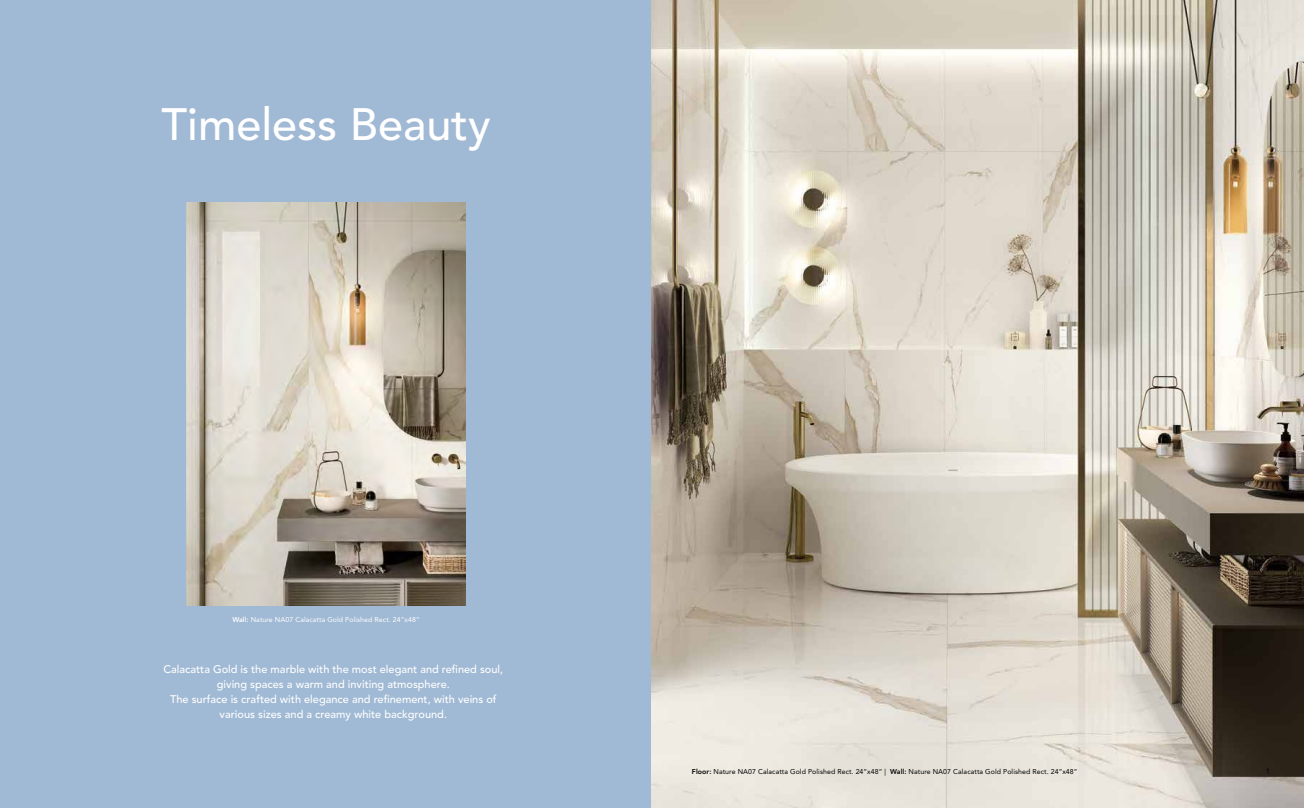
<style>
.page{position:relative;width:1304px;height:808px;background:#fff}
.page>*{position:absolute;margin:0;border:0;box-sizing:border-box;transform-origin:0 0}
.t1{font:500 45px "Avenir LT Std";color:#fff}
.t2{font:500 11px/15px "Avenir LT Std";color:#fff;text-align:center}
.t3{font:8px "Avenir LT Std";color:#000}
.t4{font:7px "Avenir LT Std";letter-spacing:.01em;color:#000}
.t5{font:7px "Avenir LT Std";letter-spacing:.01em;color:#fff}
.s1{font-weight:800}
</style>
<div class="page">
<div style="left:0;top:0;width:652px;height:808px;background:#a0b9d4"></div>
<img style="left:187px;top:202px;width:278px;height:404px">
<img style="left:652px;top:0;width:652px;height:808px">
<h1 class="t1" style="left:161px;top:99px;width:331px">Timeless Beauty</h1>
<p class="t5" style="left:232px;top:615px;width:189px"><span class="s1">Wall:</span> Nature NA07 Calacatta Gold Polished Rect. 24”x48”</p>
<p class="t2" style="left:163px;top:662px;width:341px">Calacatta Gold is the marble with the most elegant and refined soul, giving spaces a warm and inviting atmosphere.<br>The surface is crafted with elegance and refinement, with veins of various sizes and a creamy white background.</p>
<p class="t4" style="left:692px;top:767px;width:387px"><span class="s1">Floor:</span> Nature NA07 Calacatta Gold Polished Rect. 24”x48” | <span class="s1">Wall:</span> Nature NA07 Calacatta Gold Polished Rect. 24”x48”</p>
<p class="t3" style="left:1266px;top:766px;width:6px">1</p>
</div>
